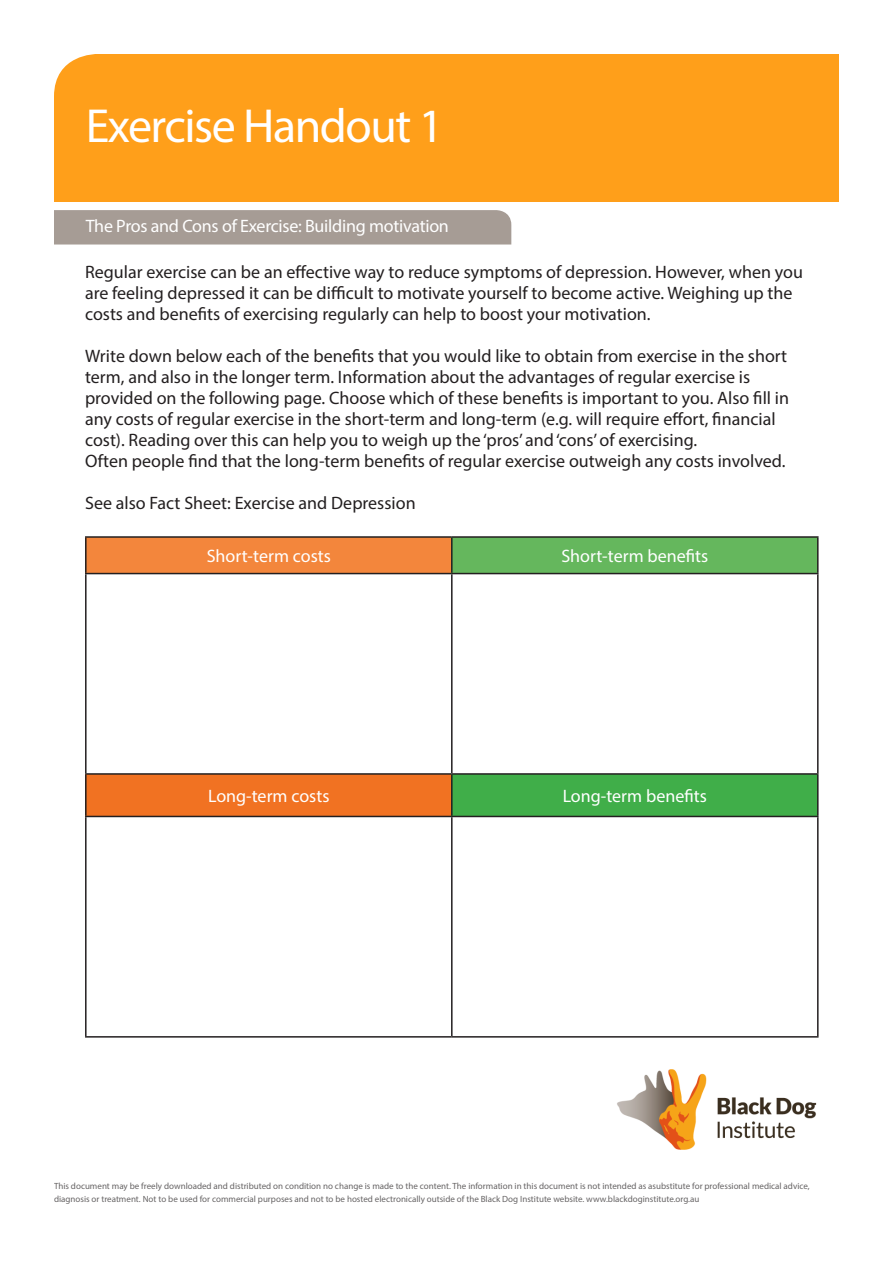
<style>
.page{position:relative;width:893px;height:1263px;background:#fff}
.page>*{position:absolute;margin:0;border:0;box-sizing:border-box;transform-origin:0 0}
.t1{font:48px "Myriad Pro";letter-spacing:-.03em;color:#fff}
.t2{font:18px/21px "Myriad Pro";color:#231f20}
.t3{font:18px "Myriad Pro";letter-spacing:-.005em;color:#fff}
.t4{font:9px/13.5px "Myriad Pro";color:#231f20}
</style>
<div class="page">
<div style="left:54px;top:210px;width:457px;height:34px;background:#a69c95"></div>
<div style="left:54px;top:54px;width:785px;height:148px;background:#ff9f1a"></div>
<img style="left:617px;top:1069px;width:200px;height:81px">
<div style="left:86px;top:537px;width:366px;height:36px;background:#f3863c"></div>
<div style="left:452px;top:537px;width:366px;height:36px;background:#65b75d"></div>
<div style="left:86px;top:774px;width:366px;height:42px;background:#f17222"></div>
<div style="left:452px;top:774px;width:366px;height:42px;background:#40ae49"></div>
<hr style="left:85px;top:536px;width:367px;height:2px;background:#231f20">
<hr style="left:85px;top:538px;width:2px;height:35px;background:#231f20">
<hr style="left:452px;top:536px;width:367px;height:2px;background:#231f20">
<hr style="left:451px;top:538px;width:2px;height:35px;background:#231f20">
<hr style="left:817px;top:538px;width:2px;height:35px;background:#231f20">
<hr style="left:85px;top:573px;width:367px;height:1px;background:#231f20">
<hr style="left:85px;top:574px;width:2px;height:199px;background:#231f20">
<hr style="left:452px;top:573px;width:367px;height:1px;background:#231f20">
<hr style="left:451px;top:574px;width:2px;height:199px;background:#231f20">
<hr style="left:817px;top:574px;width:2px;height:199px;background:#231f20">
<hr style="left:85px;top:773px;width:367px;height:2px;background:#231f20">
<hr style="left:85px;top:775px;width:2px;height:41px;background:#231f20">
<hr style="left:452px;top:773px;width:367px;height:2px;background:#231f20">
<hr style="left:451px;top:775px;width:2px;height:41px;background:#231f20">
<hr style="left:817px;top:775px;width:2px;height:41px;background:#231f20">
<hr style="left:85px;top:816px;width:367px;height:1px;background:#231f20">
<hr style="left:85px;top:817px;width:2px;height:219px;background:#231f20">
<hr style="left:452px;top:816px;width:367px;height:1px;background:#231f20">
<hr style="left:451px;top:817px;width:2px;height:219px;background:#231f20">
<hr style="left:817px;top:817px;width:2px;height:219px;background:#231f20">
<hr style="left:85px;top:1036px;width:367px;height:1px;background:#231f20">
<hr style="left:452px;top:1036px;width:367px;height:1px;background:#231f20">
<p class="t1" style="left:86px;top:97px;width:359px">Exercise Handout 1</p>
<p class="t3" style="left:86px;top:215px;width:365px">The Pros and Cons of Exercise: Building motivation</p>
<p class="t2" style="left:85px;top:261px;width:719px">Regular exercise can be an effective way to reduce symptoms of depression. However, when you are feeling depressed it can be difficult to motivate yourself to become active. Weighing up the costs and benefits of exercising regularly can help to boost your motivation.</p>
<p class="t2" style="left:85px;top:345px;width:706px">Write down below each of the benefits that you would like to obtain from exercise in the short term, and also in the longer term. Information about the advantages of regular exercise is provided on the following page. Choose which of these benefits is important to you. Also fill in any costs of regular exercise in the short-term and long-term (e.g. will require effort, financial cost). Reading over this can help you to weigh up the ‘pros’ and ‘cons’ of exercising.</p>
<p class="t2" style="left:85px;top:450px;width:702px">Often people find that the long-term benefits of regular exercise outweigh any costs involved.</p>
<p class="t2" style="left:85px;top:492px;width:332px">See also Fact Sheet: Exercise and Depression</p>
<p class="t3" style="left:207px;top:545px;width:126px">Short-term costs</p>
<p class="t3" style="left:561px;top:545px;width:148px">Short-term benefits</p>
<p class="t3" style="left:208px;top:785px;width:123px">Long-term costs</p>
<p class="t3" style="left:563px;top:785px;width:146px">Long-term benefits</p>
<p class="t4" style="left:54px;top:1178px;width:757px">This document may be freely downloaded and distributed on condition no change is made to the content. The information in this document is not intended as asubstitute for professional medical advice, diagnosis or treatment. Not to be used for commercial purposes and not to be hosted electronically outside of the Black Dog Institute website. www.blackdoginstitute.org.au</p>
</div>
